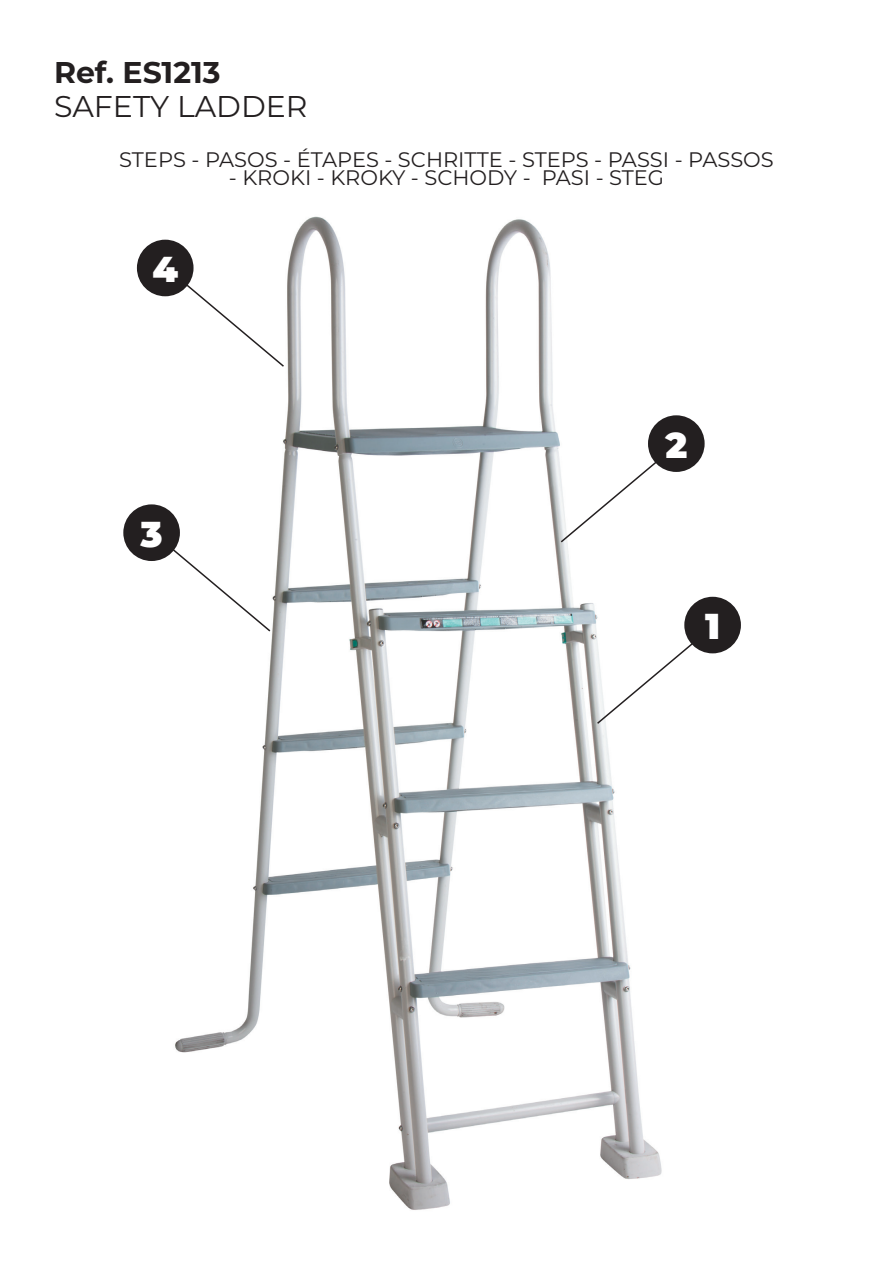
<style>
.page{position:relative;width:893px;height:1263px;background:#fff}
.page>*{position:absolute;margin:0;border:0;box-sizing:border-box;transform-origin:0 0}
.t1{font:900 36px "Montserrat";color:#fff}
.t2{font:30px "Montserrat";color:#231f20}
.t3{font:700 30px "Montserrat";color:#231f20}
.t4{font:21px "Montserrat";color:#231f20}
</style>
<div class="page">
<img style="left:171px;top:216px;width:494px;height:994px">
<svg style="left:185px;top:283px;width:101px;height:85px"></svg>
<div style="left:137px;top:240px;width:57px;height:56px;background:#231f20;border-radius:50%"></div>
<svg style="left:559px;top:459px;width:101px;height:85px"></svg>
<div style="left:648px;top:415px;width:57px;height:57px;background:#231f20;border-radius:50%"></div>
<svg style="left:595px;top:640px;width:101px;height:85px"></svg>
<div style="left:684px;top:597px;width:57px;height:56px;background:#231f20;border-radius:50%"></div>
<svg style="left:171px;top:548px;width:101px;height:85px"></svg>
<div style="left:123px;top:504px;width:57px;height:57px;background:#231f20;border-radius:50%"></div>
<p class="t3" style="left:54px;top:51px;width:168px">Ref. ES1213</p>
<p class="t2" style="left:54px;top:85px;width:255px">SAFETY LADDER</p>
<p class="t4" style="left:119px;top:145px;width:656px">STEPS - PASOS - ÉTAPES - SCHRITTE - STEPS - PASSI - PASSOS</p>
<p class="t4" style="left:229px;top:163px;width:437px">- KROKI - KROKY - SCHODY - PASI - STEG</p>
<p class="t1" style="left:152px;top:243px;width:27px">4</p>
<p class="t1" style="left:141px;top:507px;width:24px">3</p>
<p class="t1" style="left:665px;top:418px;width:23px">2</p>
<p class="t1" style="left:705px;top:600px;width:17px">1</p>
</div>
